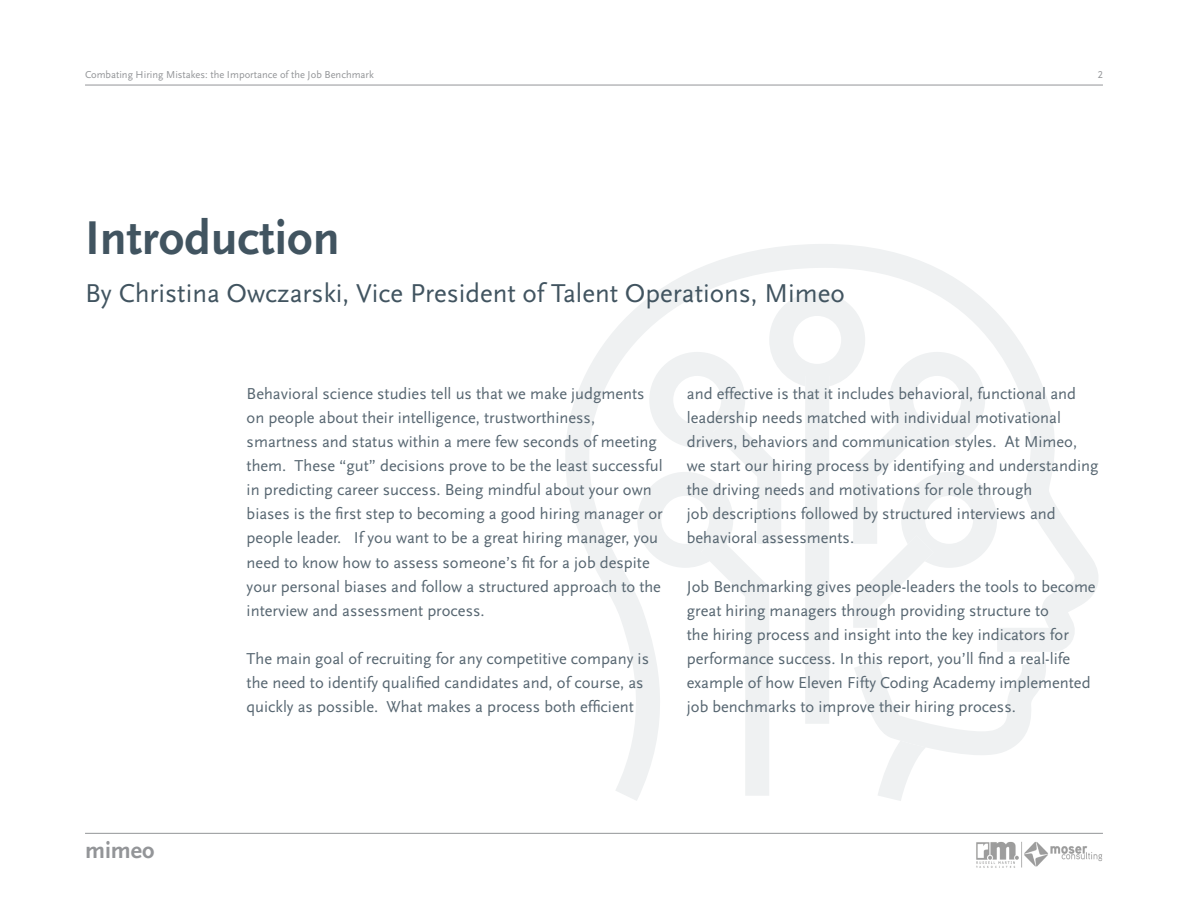
<style>
.page{position:relative;width:1188px;height:918px;background:#fff}
.page>*{position:absolute;margin:0;border:0;box-sizing:border-box;transform-origin:0 0}
.t1{font:700 49.5px "Scala Sans LF";color:#415460}
.t2{font:27px "Scala Sans LF";color:#415460}
.t3{font:700 24px "Scala Sans LF";color:#939598}
.t4{font:16.5px/24.2px "Scala Sans LF";color:#576671}
.t5{font:10.5px "Scala Sans LF";color:#939598}
</style>
<div class="page">
<hr style="left:85px;top:85px;width:1018px;height:1px;background:#939598">
<hr style="left:85px;top:833px;width:1018px;height:1px;background:#939598">
<img style="left:976px;top:841px;width:127px;height:27px">
<svg style="left:565px;top:244px;width:533px;height:557px"></svg>
<svg style="left:637px;top:292px;width:411px;height:509px"></svg>
<p class="t5" style="left:85px;top:68px;width:290px">Combating Hiring Mistakes: the Importance of the Job Benchmark</p>
<p class="t5" style="left:1098px;top:68px;width:7px">2</p>
<h1 class="t1" style="left:85px;top:208px;width:256px">Introduction</h1>
<h2 class="t2" style="left:85px;top:277px;width:761px">By Christina Owczarski, Vice President of Talent Operations, Mimeo</h2>
<h3 class="t3" style="left:85px;top:836px;width:71px">mimeo</h3>
<p class="t4" style="left:247px;top:381px;width:418px">Behavioral science studies tell us that we make judgments on people about their intelligence, trustworthiness, smartness and status within a mere few seconds of meeting them. These “gut” decisions prove to be the least successful in predicting career success. Being mindful about your own biases is the first step to becoming a good hiring manager or people leader. If you want to be a great hiring manager, you need to know how to assess someone’s fit for a job despite your personal biases and follow a structured approach to the interview and assessment process.</p>
<p class="t4" style="left:247px;top:647px;width:404px">The main goal of recruiting for any competitive company is the need to identify qualified candidates and, of course, as quickly as possible. What makes a process both efficient</p>
<p class="t4" style="left:687px;top:381px;width:413px">and effective is that it includes behavioral, functional and leadership needs matched with individual motivational drivers, behaviors and communication styles. At Mimeo, we start our hiring process by identifying and understanding the driving needs and motivations for role through<br>job descriptions followed by structured interviews and behavioral assessments.</p>
<p class="t4" style="left:687px;top:574px;width:410px">Job Benchmarking gives people-leaders the tools to become great hiring managers through providing structure to<br>the hiring process and insight into the key indicators for performance success. In this report, you’ll find a real-life example of how Eleven Fifty Coding Academy implemented job benchmarks to improve their hiring process.</p>
</div>
